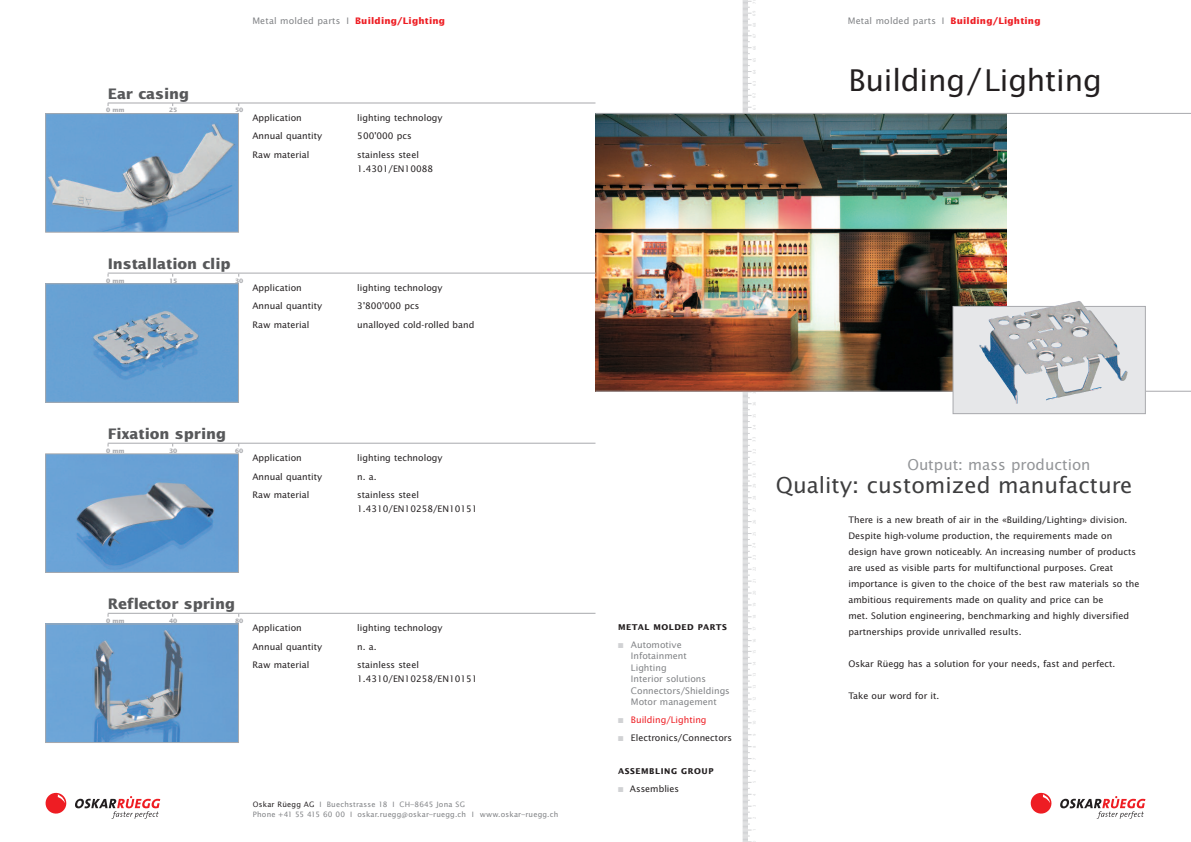
<style>
.page{position:relative;width:1191px;height:842px;background:#fff}
.page>*{position:absolute;margin:0;border:0;box-sizing:border-box;transform-origin:0 0}
.t1{font:30px "Lucida Sans Std";letter-spacing:-.005em;color:#231f20}
.t2{font:22px "Lucida Sans Std";color:#3e3e3f}
.t3{font:15px "Lucida Sans Std";color:#939598}
.t4{font:700 14.5px "Lucida Sans Std";letter-spacing:-.005em;color:#57585a}
.t5{font:9px/16px "Lucida Sans Std";color:#231f20}
.t6{font:9px/11.5px "Lucida Sans Std";color:#808285}
.t7{font:9px "Lucida Sans Std";letter-spacing:.02em;color:#808285}
.t8{font:9px "Lucida Sans Std";color:#ee1d23}
.t9{font:700 8px "Lucida Sans Std";letter-spacing:.07em;color:#231f20}
.t10{font:7.4px/10px "Lucida Sans Std";letter-spacing:.025em;color:#808285}
.t11{font:700 6px "Lucida Sans Std";color:#a8a9ad}
.s1{font-weight:700;color:#ee1d23}
.s2{color:#231f20}
.s3{color:#d1d2d4}
</style>
<div class="page">
<svg style="left:743px;top:0;width:8px;height:842px"></svg>
<img style="left:595px;top:114px;width:411px;height:277px">
<hr style="left:595px;top:391px;width:596px;height:1px;background:#a8a9ad">
<hr style="left:595px;top:113px;width:596px;height:1px;background:#a8a9ad">
<svg style="left:954px;top:308px;width:189px;height:104px;background:#ced3d8"></svg>
<div style="left:952px;top:306px;width:193px;height:108px;border:1px solid #a8a9ad"></div>
<img style="left:1038px;top:310px;width:89px;height:90px">
<svg style="left:75px;top:796px;width:85px;height:23px"></svg>
<svg style="left:46px;top:793px;width:21px;height:21px"></svg>
<svg style="left:1060px;top:796px;width:85px;height:23px"></svg>
<svg style="left:1030px;top:793px;width:22px;height:21px"></svg>
<img style="left:47px;top:115px;width:190px;height:115px">
<div style="left:45px;top:113px;width:194px;height:119px;border:1px solid #a8a9ad"></div>
<img style="left:47px;top:285px;width:190px;height:116px">
<div style="left:45px;top:283px;width:194px;height:120px;border:1px solid #a8a9ad"></div>
<img style="left:47px;top:456px;width:190px;height:115px">
<div style="left:45px;top:454px;width:194px;height:119px;border:1px solid #a8a9ad"></div>
<img style="left:47px;top:626px;width:190px;height:115px">
<div style="left:45px;top:624px;width:194px;height:119px;border:1px solid #a8a9ad"></div>
<hr style="left:108px;top:103px;width:487px;height:1px;background:#a8a9ad">
<hr style="left:108px;top:273px;width:487px;height:1px;background:#a8a9ad">
<hr style="left:108px;top:443px;width:487px;height:1px;background:#a8a9ad">
<hr style="left:108px;top:613px;width:487px;height:1px;background:#a8a9ad">
<p class="t7" style="left:252px;top:17px;width:194px">Metal molded parts I <span class="s1">Building/Lighting</span></p>
<h3 class="t4" style="left:108px;top:88px;width:83px">Ear casing</h3>
<p class="t11" style="left:106px;top:107px;width:20px">0 mm</p>
<p class="t11" style="left:169px;top:107px;width:10px">25</p>
<p class="t11" style="left:235px;top:107px;width:10px">50</p>
<p class="t5" style="left:252px;top:110px;width:51px">Application</p>
<p class="t5" style="left:357px;top:110px;width:87px">lighting technology</p>
<p class="t5" style="left:252px;top:129px;width:71px">Annual quantity</p>
<p class="t5" style="left:357px;top:129px;width:56px">500'000 pcs</p>
<p class="t5" style="left:252px;top:147px;width:58px">Raw material</p>
<p class="t5" style="left:357px;top:148px;width:77px;line-height:14px">stainless steel<br>1.4301/EN10088</p>
<h3 class="t4" style="left:108px;top:258px;width:124px">Installation clip</h3>
<p class="t11" style="left:106px;top:278px;width:20px">0 mm</p>
<p class="t11" style="left:169px;top:278px;width:10px">15</p>
<p class="t11" style="left:235px;top:278px;width:10px">30</p>
<p class="t5" style="left:252px;top:281px;width:51px">Application</p>
<p class="t5" style="left:357px;top:281px;width:87px">lighting technology</p>
<p class="t5" style="left:252px;top:299px;width:71px">Annual quantity</p>
<p class="t5" style="left:357px;top:299px;width:64px">3'800'000 pcs</p>
<p class="t5" style="left:252px;top:317px;width:58px">Raw material</p>
<p class="t5" style="left:357px;top:317px;width:119px">unalloyed cold-rolled band</p>
<h3 class="t4" style="left:108px;top:428px;width:120px">Fixation spring</h3>
<p class="t11" style="left:106px;top:448px;width:20px">0 mm</p>
<p class="t11" style="left:169px;top:448px;width:10px">30</p>
<p class="t11" style="left:235px;top:448px;width:10px">60</p>
<p class="t5" style="left:252px;top:451px;width:51px">Application</p>
<p class="t5" style="left:357px;top:451px;width:87px">lighting technology</p>
<p class="t5" style="left:252px;top:469px;width:71px">Annual quantity</p>
<p class="t5" style="left:357px;top:469px;width:21px">n. a.</p>
<p class="t5" style="left:252px;top:487px;width:58px">Raw material</p>
<p class="t5" style="left:357px;top:488px;width:122px;line-height:14px">stainless steel<br>1.4310/EN10258/EN10151</p>
<h3 class="t4" style="left:108px;top:598px;width:129px">Reflector spring</h3>
<p class="t11" style="left:106px;top:618px;width:20px">0 mm</p>
<p class="t11" style="left:169px;top:618px;width:10px">40</p>
<p class="t11" style="left:235px;top:618px;width:10px">80</p>
<p class="t5" style="left:252px;top:621px;width:51px">Application</p>
<p class="t5" style="left:357px;top:621px;width:87px">lighting technology</p>
<p class="t5" style="left:252px;top:639px;width:71px">Annual quantity</p>
<p class="t5" style="left:357px;top:639px;width:21px">n. a.</p>
<p class="t5" style="left:252px;top:657px;width:58px">Raw material</p>
<p class="t5" style="left:357px;top:658px;width:122px;line-height:14px">stainless steel<br>1.4310/EN10258/EN10151</p>
<p class="t10" style="left:253px;top:800px;width:307px"><span class="s2">Oskar Rüegg AG</span> I Buechstrasse 18 I CH–8645 Jona SG<br>Phone +41 55 415 60 00 I oskar.ruegg@oskar–ruegg.ch I www.oskar–ruegg.ch</p>
<p class="t7" style="left:848px;top:17px;width:194px">Metal molded parts I <span class="s1">Building/Lighting</span></p>
<h1 class="t1" style="left:848px;top:68px;width:255px">Building/Lighting</h1>
<p class="t9" style="left:618px;top:624px;width:110px">METAL MOLDED PARTS</p>
<p class="t6" style="left:631px;top:639px;width:100px;text-indent:-13px"><span class="s3">■</span> Automotive<br>Infotainment<br>Lighting<br>Interior solutions<br>Connectors/Shieldings<br>Motor management</p>
<p class="t8" style="left:618px;top:716px;width:90px"><span class="s3">■</span> Building/Lighting</p>
<p class="t5" style="left:618px;top:731px;width:115px"><span class="s3">■</span> Electronics/Connectors</p>
<p class="t9" style="left:618px;top:768px;width:97px">ASSEMBLING GROUP</p>
<p class="t5" style="left:618px;top:782px;width:62px"><span class="s3">■</span> Assemblies</p>
<h3 class="t3" style="left:907px;top:458px;width:185px">Output: mass production</h3>
<h2 class="t2" style="left:776px;top:476px;width:358px">Quality: customized manufacture</h2>
<p class="t5" style="left:848px;top:512px;width:292px">There is a new breath of air in the «Building/Lighting» division.<br>Despite high-volume production, the requirements made on design have grown noticeably. An increasing number of products are used as visible parts for multifunctional purposes. Great importance is given to the choice of the best raw materials so the ambitious requirements made on quality and price can be<br>met. Solution engineering, benchmarking and highly diversified partnerships provide unrivalled results.</p>
<p class="t5" style="left:848px;top:656px;width:268px">Oskar Rüegg has a solution for your needs, fast and perfect.</p>
<p class="t5" style="left:848px;top:688px;width:92px">Take our word for it.</p>
</div>
